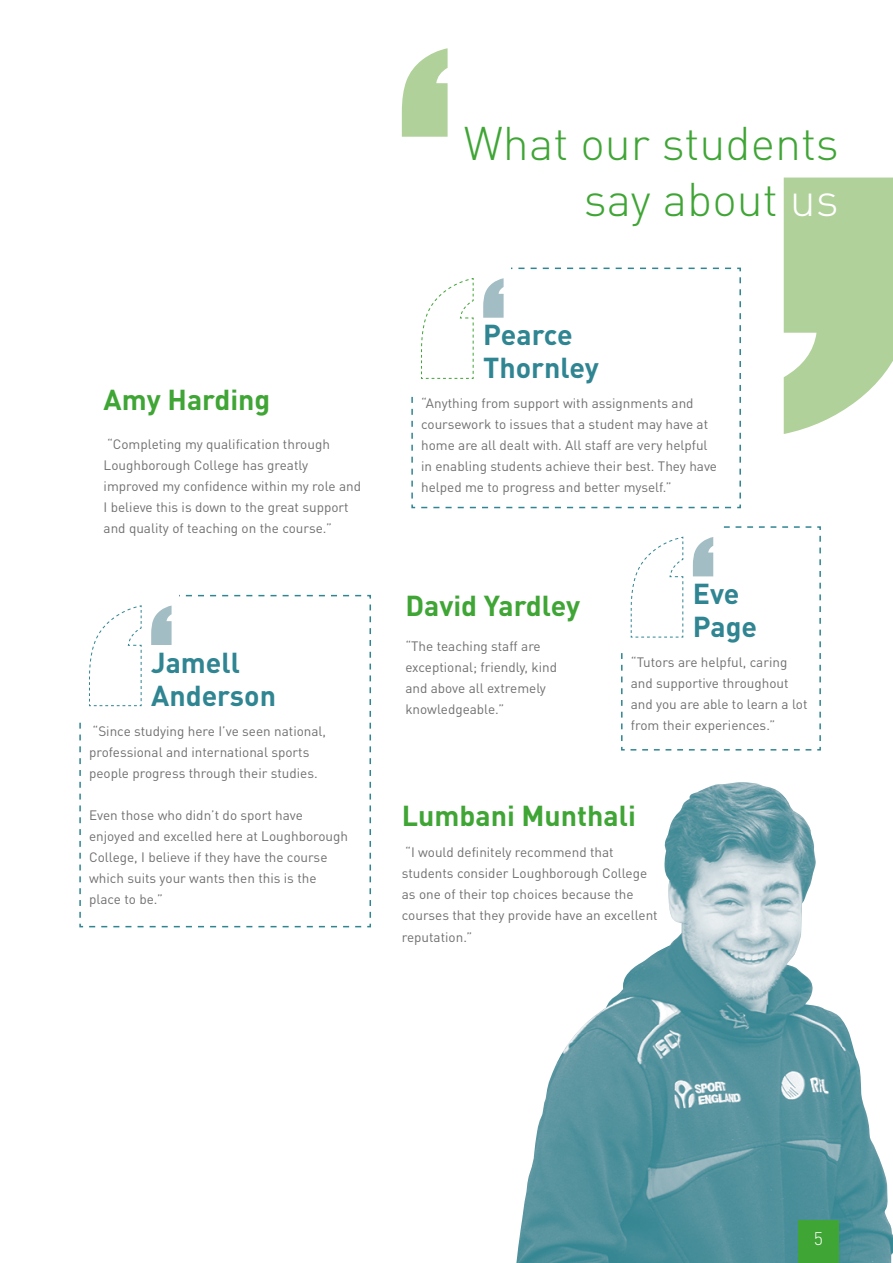
<style>
.page{position:relative;width:893px;height:1263px;background:#fff}
.page>*{position:absolute;margin:0;border:0;box-sizing:border-box;transform-origin:0 0}
.t1{font:300 46.5px/55.8px "DINOT";color:#3fa535;text-align:right}
.t2{font:700 28.5px "DINOT";color:#3fa535}
.t3{font:700 28.5px/33px "DINOT";color:#2f8592}
.t4{font:300 18px "DINOT";color:#fff}
.t5{font:13.5px/21px "DINOT";color:#706f6f}
.s1{color:#fff}
</style>
<div class="page">
<svg style="left:621px;top:526px;width:200px;height:225px"></svg>
<div style="left:600px;top:508px;width:120px;height:142px;background:#fff"></div>
<svg style="left:630px;top:536px;width:54px;height:102px"></svg>
<svg style="left:693px;top:537px;width:20px;height:39px"></svg>
<img style="left:516px;top:782px;width:377px;height:481px">
<div style="left:798px;top:1221px;width:41px;height:42px;background:#3fa535"></div>
<svg style="left:784px;top:178px;width:109px;height:256px;background:#bad7a6"></svg>
<svg style="left:79px;top:594px;width:292px;height:334px"></svg>
<div style="left:59px;top:577px;width:120px;height:141px;background:#fff"></div>
<svg style="left:89px;top:605px;width:53px;height:101px"></svg>
<svg style="left:151px;top:605px;width:21px;height:40px"></svg>
<svg style="left:411px;top:267px;width:330px;height:242px"></svg>
<div style="left:391px;top:250px;width:120px;height:141px;background:#fff"></div>
<svg style="left:421px;top:278px;width:53px;height:101px"></svg>
<svg style="left:483px;top:278px;width:21px;height:40px"></svg>
<svg style="left:402px;top:48px;width:46px;height:89px"></svg>
<h2 class="t2" style="left:104px;top:381px;width:168px">Amy Harding</h2>
<p class="t5" style="left:104px;top:433px;width:259px">“Completing my qualification through Loughborough College has greatly improved my confidence within my role and I believe this is down to the great support and quality of teaching on the course.”</p>
<h1 class="t1" style="left:464px;top:115px;width:377px">What our students say about <span class="s1">us</span></h1>
<h2 class="t3" style="left:483px;top:318px;width:117px">Pearce<br>Thornley</h2>
<p class="t5" style="left:421px;top:393px;width:297px">“Anything from support with assignments and coursework to issues that a student may have at home are all dealt with. All staff are very helpful in enabling students achieve their best. They have helped me to progress and better myself.”</p>
<h2 class="t3" style="left:693px;top:576px;width:66px">Eve<br>Page</h2>
<p class="t5" style="left:631px;top:651px;width:178px">“Tutors are helpful, caring and supportive throughout and you are able to learn a lot from their experiences.”</p>
<h2 class="t2" style="left:405px;top:587px;width:176px">David Yardley</h2>
<p class="t5" style="left:405px;top:636px;width:153px">“The teaching staff are exceptional; friendly, kind and above all extremely knowledgeable.”</p>
<h2 class="t3" style="left:151px;top:645px;width:126px">Jamell<br>Anderson</h2>
<p class="t5" style="left:89px;top:720px;width:238px">“Since studying here I’ve seen national, professional and international sports people progress through their studies.</p>
<p class="t5" style="left:89px;top:804px;width:260px">Even those who didn’t do sport have enjoyed and excelled here at Loughborough College, I believe if they have the course which suits your wants then this is the place to be.”</p>
<h2 class="t2" style="left:402px;top:797px;width:236px">Lumbani Munthali</h2>
<p class="t5" style="left:402px;top:842px;width:257px">“I would definitely recommend that students consider Loughborough College as one of their top choices because the courses that they provide have an excellent reputation.”</p>
<h3 class="t4" style="left:814px;top:1227px;width:11px">5</h3>
</div>
